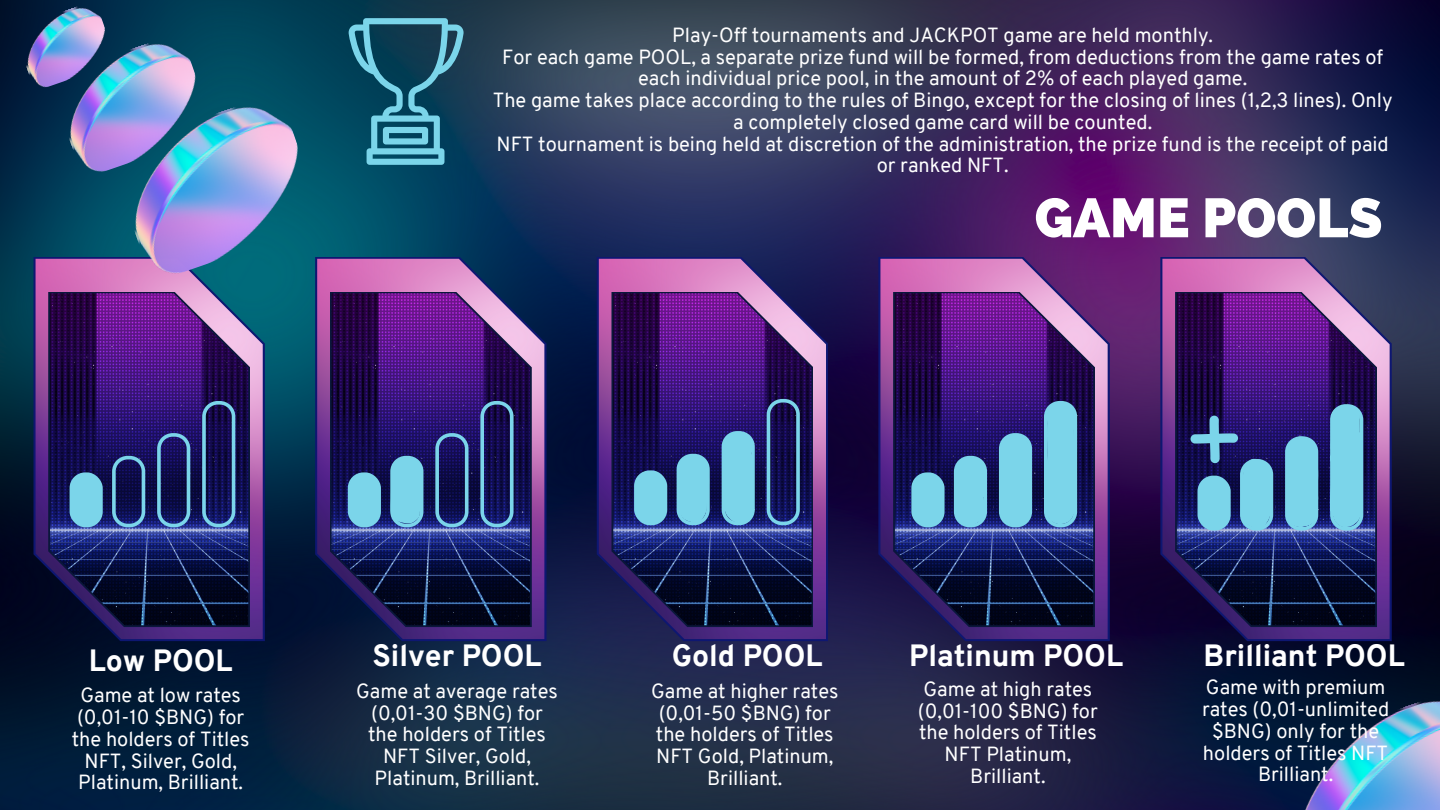
<style>
.page{position:relative;width:1440px;height:810px;background:#fff}
.page>*{position:absolute;margin:0;border:0;box-sizing:border-box;transform-origin:0 0}
.t1{font:800 55px "Raleway";color:#fff}
.t2{font:800 30px "Overpass";color:#fff}
.t3{font:20px/21.8px "Overpass";color:#fff;text-align:center}
</style>
<div class="page">
<img style="left:0;top:0;width:1440px;height:810px">
<svg style="left:597px;top:257px;width:231px;height:384px;background:#764890"></svg>
<svg style="left:878px;top:257px;width:232px;height:384px;background:#814893"></svg>
<img style="left:893px;top:292px;width:202px;height:335px">
<img style="left:611px;top:292px;width:202px;height:335px">
<svg style="left:315px;top:257px;width:232px;height:384px;background:#70498d"></svg>
<img style="left:330px;top:292px;width:202px;height:335px">
<svg style="left:33px;top:257px;width:232px;height:384px;background:#6d468b"></svg>
<img style="left:48px;top:292px;width:202px;height:335px">
<img style="left:1262px;top:682px;width:178px;height:128px">
<img style="left:13px;top:0;width:104px;height:91px">
<svg style="left:1160px;top:257px;width:232px;height:384px;background:#7a4a8e"></svg>
<img style="left:1175px;top:292px;width:202px;height:335px">
<img style="left:48px;top:32px;width:168px;height:147px">
<img style="left:107px;top:91px;width:218px;height:192px">
<svg style="left:112px;top:456px;width:33px;height:71px;background:#2a4177"></svg>
<svg style="left:157px;top:433px;width:33px;height:94px;background:#2a3e77"></svg>
<svg style="left:202px;top:401px;width:33px;height:126px;background:#2a3c73"></svg>
<div style="left:70px;top:472px;width:33px;height:55px;background:#7bd5ea;border-radius:16px"></div>
<svg style="left:435px;top:433px;width:34px;height:94px;background:#2a3e77"></svg>
<svg style="left:480px;top:401px;width:34px;height:126px;background:#2a3c74"></svg>
<div style="left:348px;top:472px;width:33px;height:55px;background:#7bd5ea;border-radius:16px"></div>
<svg style="left:390px;top:456px;width:33px;height:71px;background:#71c3de"></svg>
<svg style="left:767px;top:399px;width:33px;height:126px;background:#2a3b72"></svg>
<div style="left:634px;top:470px;width:33px;height:55px;background:#7bd5ea;border-radius:16px"></div>
<svg style="left:677px;top:454px;width:33px;height:71px;background:#72c4de"></svg>
<svg style="left:722px;top:431px;width:33px;height:94px;background:#74c7e1"></svg>
<div style="left:911px;top:472px;width:34px;height:55px;background:#7bd5ea;border-radius:16px"></div>
<svg style="left:954px;top:456px;width:33px;height:71px;background:#72c5df"></svg>
<svg style="left:999px;top:433px;width:33px;height:94px;background:#74c8e2"></svg>
<div style="left:1044px;top:401px;width:33px;height:126px;background:#7bd5ea"></div>
<svg style="left:1285px;top:436px;width:33px;height:95px;background:#76c9e2"></svg>
<svg style="left:1330px;top:404px;width:33px;height:127px;background:#77cbe3"></svg>
<svg style="left:1190px;top:416px;width:83px;height:115px;background:#486fa0"></svg>
<svg style="left:348px;top:18px;width:116px;height:147px;background:#286980"></svg>
<p class="t3" style="left:493px;top:26px;width:902px">Play-Off tournaments and JACKPOT game are held monthly.<br>For each game POOL, a separate prize fund will be formed, from deductions from the game rates of each individual price pool, in the amount of 2% of each played game.<br>The game takes place according to the rules of Bingo, except for the closing of lines (1,2,3 lines). Only a completely closed game card will be counted.<br>NFT tournament is being held at discretion of the administration, the prize fund is the receipt of paid or ranked NFT.</p>
<h1 class="t1" style="left:1035px;top:186px;width:349px">GAME POOLS</h1>
<h2 class="t2" style="left:89px;top:649px;width:145px">Low POOL</h2>
<h2 class="t2" style="left:373px;top:644px;width:171px">Silver POOL</h2>
<h2 class="t2" style="left:672px;top:644px;width:152px">Gold POOL</h2>
<h2 class="t2" style="left:909px;top:644px;width:215px">Platinum POOL</h2>
<p class="t3" style="left:72px;top:687px;width:179px">Game at low rates (0,01-10 $BNG) for the holders of Titles<br>NFT, Silver, Gold,<br>Platinum, Brilliant.</p>
<h2 class="t2" style="left:1204px;top:644px;width:203px">Brilliant POOL</h2>
<p class="t3" style="left:356px;top:682px;width:203px">Game at average rates (0,01-30 $BNG) for the holders of Titles<br>NFT Silver, Gold,<br>Platinum, Brilliant.</p>
<p class="t3" style="left:651px;top:682px;width:189px">Game at higher rates (0,01-50 $BNG) for the holders of Titles<br>NFT Gold, Platinum,<br>Brilliant.</p>
<p class="t3" style="left:918px;top:680px;width:181px">Game at high rates (0,01-100 $BNG) for the holders of Titles<br>NFT Platinum,<br>Brilliant.</p>
<p class="t3" style="left:1202px;top:678px;width:189px">Game with premium rates (0,01-unlimited $BNG) only for the holders of Titles NFT<br>Brilliant.</p>
</div>
